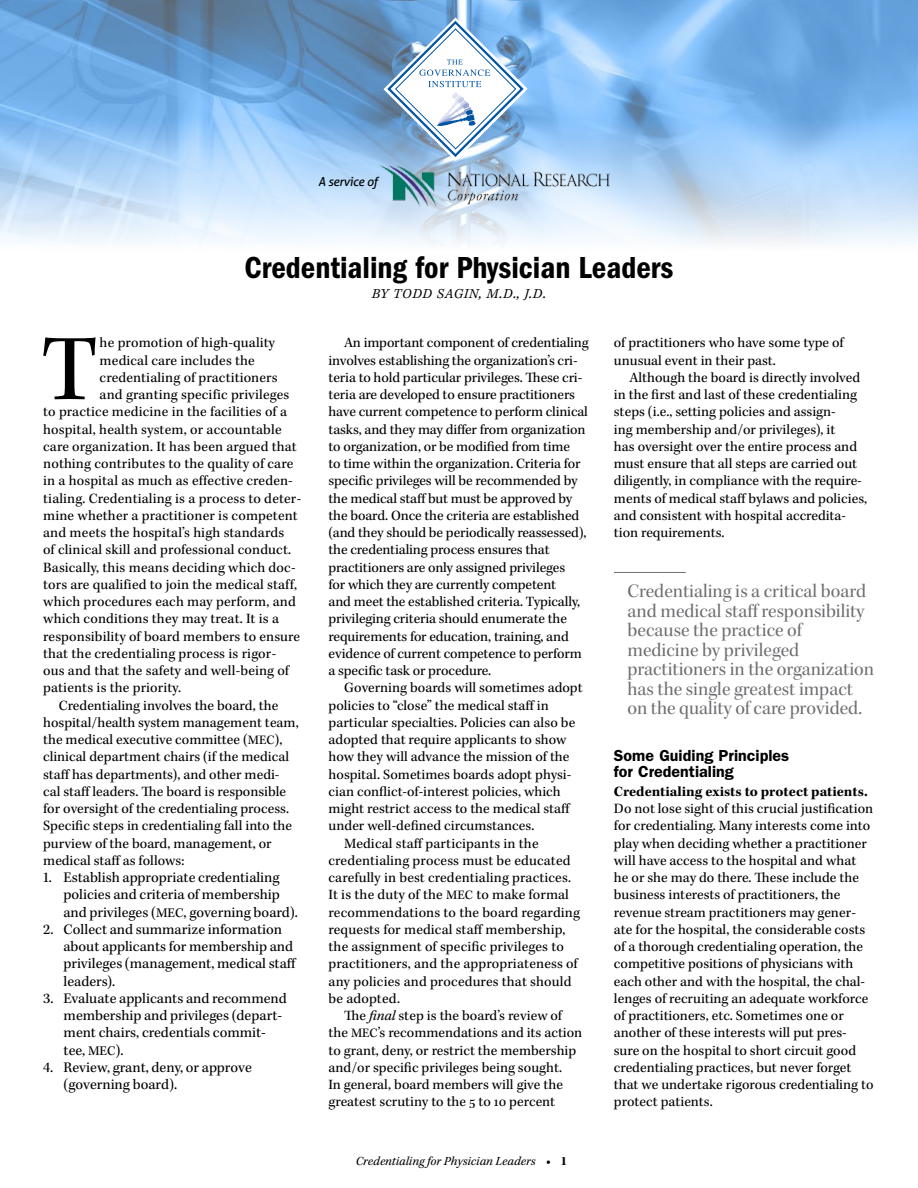
<style>
.page{position:relative;width:918px;height:1188px;background:#fff}
.page>*{position:absolute;margin:0;border:0;box-sizing:border-box;transform-origin:0 0}
.firstParagraph{font:96.15px "Kepler Std";color:#000}
.t1{font:31.5px "ITC Franklin Gothic Std Dm Cd";color:#000}
.pullquote-no-author{font:19.5px/19.5px "Kepler Std Subh";color:#6d6e71}
.Byline{font:italic 300 18px "Kepler Std";letter-spacing:.02em;color:#000}
.t2{font:600 16.05px/15.8px "ITC Franklin Gothic Std";color:#000}
.t3{font:15px/17.2px "Kepler Std";color:#000}
.body{font:14.55px/17.2px "Kepler Std";color:#000}
.firstParagraph-2{font:14.55px "Kepler Std";letter-spacing:.01em;color:#000}
.body-no-indent{font:14.55px/17.2px "Kepler Std";color:#000}
.body-2{font:italic 12.75px "Kepler Std";color:#000}
.t4{font:italic 12.45px "Aller";letter-spacing:-.02em;color:#000}
.s1{font-size:13.2px}
.s2{font-size:13.65px}
.s3{font-style:italic}
.s4{font-weight:700;font-style:normal}
.s5{font-weight:700}
</style>
<div class="page">
<hr style="left:614px;top:572px;width:72px;height:1px;background:#6d6e71">
<img style="left:0;top:0;width:918px;height:243px">
<img style="left:380px;top:166px;width:230px;height:41px">
<svg style="left:383px;top:17px;width:145px;height:144px"></svg>
<p class="t4" style="left:318px;top:174px;width:61px">A service of</p>
<h1 class="t1" style="left:245px;top:250px;width:430px">Credentialing for Physician Leaders</h1>
<p class="Byline" style="left:372px;top:282px;width:176px">By Todd Sagin, M.D., J.D.</p>
<p class="firstParagraph" style="left:41px;top:315px;width:59px">T</p>
<p class="firstParagraph-2" style="left:100px;top:335px;width:177px">he promotion of high-quality</p>
<p class="firstParagraph-2" style="left:100px;top:352px;width:157px">medical care includes the</p>
<p class="firstParagraph-2" style="left:100px;top:369px;width:180px">credentialing of practitioners</p>
<p class="firstParagraph-2" style="left:100px;top:386px;width:191px">and granting specific privileges</p>
<p class="firstParagraph-2" style="left:43px;top:404px;width:245px">to practice medicine in the facilities of a</p>
<p class="firstParagraph-2" style="left:43px;top:421px;width:240px">hospital, health system, or accountable</p>
<p class="firstParagraph-2" style="left:43px;top:438px;width:255px">care organization. It has been argued that</p>
<p class="firstParagraph-2" style="left:43px;top:455px;width:252px">nothing contributes to the quality of care</p>
<p class="firstParagraph-2" style="left:43px;top:473px;width:251px">in a hospital as much as effective creden-</p>
<p class="firstParagraph-2" style="left:43px;top:490px;width:260px">tialing. Credentialing is a process to deter-</p>
<p class="firstParagraph-2" style="left:43px;top:507px;width:256px">mine whether a practitioner is competent</p>
<p class="firstParagraph-2" style="left:43px;top:524px;width:243px">and meets the hospital’s high standards</p>
<p class="firstParagraph-2" style="left:43px;top:542px;width:249px">of clinical skill and professional conduct.</p>
<p class="firstParagraph-2" style="left:43px;top:559px;width:254px">Basically, this means deciding which doc-</p>
<p class="firstParagraph-2" style="left:43px;top:576px;width:255px">tors are qualified to join the medical staff,</p>
<p class="firstParagraph-2" style="left:43px;top:593px;width:254px">which procedures each may perform, and</p>
<p class="firstParagraph-2" style="left:43px;top:611px;width:237px">which conditions they may treat. It is a</p>
<p class="firstParagraph-2" style="left:43px;top:628px;width:258px">responsibility of board members to ensure</p>
<p class="firstParagraph-2" style="left:43px;top:645px;width:235px">that the credentialing process is rigor-</p>
<p class="firstParagraph-2" style="left:43px;top:662px;width:247px">ous and that the safety and well-being of</p>
<p class="firstParagraph-2" style="left:43px;top:680px;width:139px">patients is the priority.</p>
<p class="body" style="left:43px;top:697px;width:257px;text-indent:16px">Credentialing involves the board, the hospital/health system management team, the medical executive committee (<span class="s1">MEC</span>), clinical department chairs (if the medical staff has departments), and other medi&shy;cal staff leaders. The board is responsible for oversight of the credentialing process.<br>Specific steps in credentialing fall into the purview of the board, management, or medical staff as follows:</p>
<p class="t3" style="left:63px;top:869px;width:236px;text-indent:-20px">1. Establish appropriate credentialing policies and criteria of membership and privileges (<span class="s2">MEC</span>, governing board).</p>
<p class="t3" style="left:63px;top:921px;width:235px;text-indent:-20px">2. Collect and summarize information about applicants for membership and privileges (management, medical staff leaders).</p>
<p class="t3" style="left:63px;top:990px;width:225px;text-indent:-20px">3. Evaluate applicants and recommend membership and privileges (depart&shy;ment chairs, credentials commit&shy;tee, <span class="s2">MEC</span>).</p>
<p class="t3" style="left:63px;top:1059px;width:190px;text-indent:-20px">4. Review, grant, deny, or approve (governing board).</p>
<p class="body" style="left:329px;top:335px;width:262px;text-indent:16px">An important component of credentialing involves establishing the organization’s cri&shy;teria to hold particular privileges. These cri&shy;teria are developed to ensure practitioners have current competence to perform clinical tasks, and they may differ from organization to organization, or be modified from time<br>to time within the organization. Criteria for specific privileges will be recommended by the medical staff but must be approved by the board. Once the criteria are established (and they should be periodically reassessed), the credentialing process ensures that practitioners are only assigned privileges<br>for which they are currently competent<br>and meet the established criteria. Typically, privileging criteria should enumerate the requirements for education, training, and evidence of current competence to perform a specific task or procedure.</p>
<p class="body" style="left:329px;top:680px;width:256px;text-indent:16px">Governing boards will sometimes adopt policies to “close” the medical staff in particular specialties. Policies can also be adopted that require applicants to show how they will advance the mission of the hospital. Sometimes boards adopt physi&shy;cian conflict-of-interest policies, which might restrict access to the medical staff under well-defined circumstances.</p>
<p class="body" style="left:329px;top:835px;width:253px;text-indent:16px">Medical staff participants in the credentialing process must be educated carefully in best credentialing practices.<br>It is the duty of the <span class="s1">MEC</span> to make formal recommendations to the board regarding requests for medical staff membership, the assignment of specific privileges to practitioners, and the appropriateness of any policies and procedures that should be adopted.</p>
<p class="body" style="left:329px;top:1007px;width:255px;text-indent:16px">The <span class="s3">final</span> step is the board’s review of the <span class="s1">MEC</span>’s recommendations and its action to grant, deny, or restrict the membership and/or specific privileges being sought.<br>In general, board members will give the greatest scrutiny to the 5 to 10 percent</p>
<p class="body-2" style="left:356px;top:1153px;width:212px">Credentialing for Physician Leaders <span class="s4">• 1</span></p>
<p class="body" style="left:614px;top:335px;width:231px">of practitioners who have some type of unusual event in their past.</p>
<p class="body" style="left:614px;top:369px;width:255px;text-indent:16px">Although the board is directly involved in the first and last of these credentialing steps (i.e., setting policies and assign-<br>ing membership and/or privileges), it<br>has oversight over the entire process and must ensure that all steps are carried out diligently, in compliance with the require&shy;ments of medical staff bylaws and policies, and consistent with hospital accredita&shy;tion requirements.</p>
<p class="pullquote-no-author" style="left:627px;top:582px;width:248px">Credentialing is a critical board and medical staff responsibility because the practice of medicine by privileged practitioners in the organization has the single greatest impact on the quality of care provided.</p>
<h2 class="t2" style="left:614px;top:748px;width:177px">Some Guiding Principles for Credentialing</h2>
<p class="body-no-indent" style="left:614px;top:783px;width:261px"><span class="s5">Credentialing exists to protect patients.<br></span>Do not lose sight of this crucial justification for credentialing. Many interests come into play when deciding whether a practitioner will have access to the hospital and what he or she may do there. These include the business interests of practitioners, the revenue stream practitioners may gener&shy;ate for the hospital, the considerable costs of a thorough credentialing operation, the competitive positions of physicians with each other and with the hospital, the chal&shy;lenges of recruiting an adequate workforce of practitioners, etc. Sometimes one or another of these interests will put pres&shy;sure on the hospital to short circuit good credentialing practices, but never forget that we undertake rigorous credentialing to protect patients.</p>
</div>
